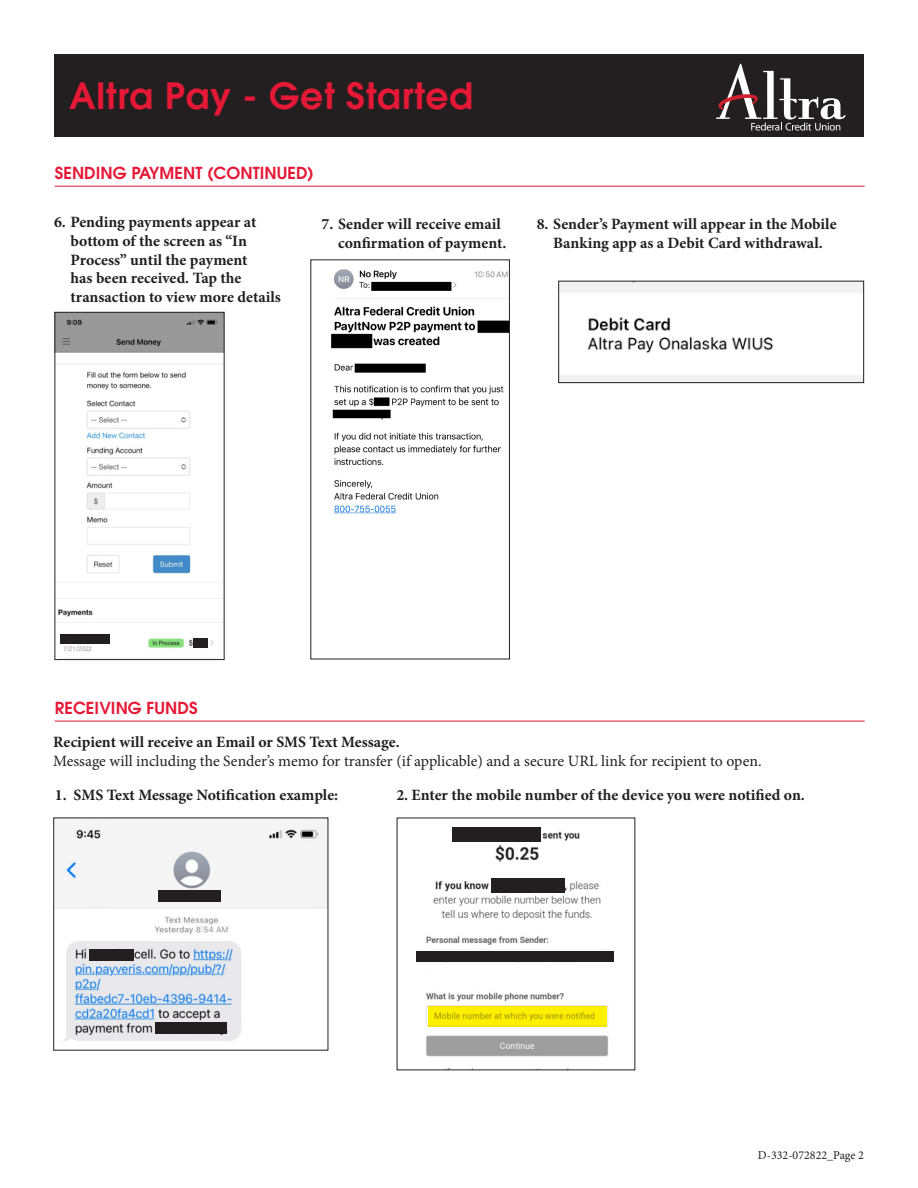
<style>
.page{position:relative;width:918px;height:1188px;background:#fff}
.page>*{position:absolute;margin:0;border:0;box-sizing:border-box;transform-origin:0 0}
.t1{font:600 36px "Avant Garde";letter-spacing:.02em;color:#e51836}
.t2{font:600 16.5px "Avant Garde";letter-spacing:.005em;color:#e51836}
.t3{font:700 15.75px/18.8px "Minion Pro";color:#231f20;text-align:center}
.t4{font:15.75px/18.9px "Minion Pro";color:#231f20}
.t5{font:12px "Minion Pro";color:#231f20}
.s1{font-weight:700}
</style>
<div class="page">
<div style="left:54px;top:55px;width:810px;height:82px;background:#231f20"></div>
<svg style="left:716px;top:64px;width:130px;height:67px"></svg>
<hr style="left:55px;top:186px;width:810px;height:1px;background:#e51836">
<hr style="left:55px;top:721px;width:810px;height:1px;background:#e51836">
<img style="left:55px;top:820px;width:271px;height:221px">
<div style="left:159px;top:890px;width:62px;height:12px;background:#231f20"></div>
<div style="left:89px;top:949px;width:44px;height:12px;background:#231f20"></div>
<div style="left:155px;top:1022px;width:71px;height:12px;background:#231f20"></div>
<img style="left:426px;top:827px;width:183px;height:230px">
<svg style="left:428px;top:1006px;width:179px;height:20px;background:#f4e600"></svg>
<div style="left:491px;top:878px;width:74px;height:15px;background:#231f20"></div>
<div style="left:452px;top:828px;width:89px;height:14px;background:#231f20"></div>
<img style="left:331px;top:269px;width:177px;height:245px">
<div style="left:310px;top:259px;width:200px;height:400px;border:1px solid #231f20"></div>
<img style="left:57px;top:314px;width:166px;height:338px">
<div style="left:55px;top:312px;width:170px;height:348px;border:1px solid #231f20"></div>
<div style="left:60px;top:634px;width:50px;height:10px;background:#231f20"></div>
<div style="left:193px;top:638px;width:15px;height:9px;background:#231f20"></div>
<img style="left:560px;top:283px;width:302px;height:98px">
<div style="left:558px;top:281px;width:306px;height:102px;border:1px solid #231f20"></div>
<div style="left:416px;top:951px;width:198px;height:11px;background:#231f20"></div>
<p class="t1" style="left:69px;top:72px;width:405px">Altra Pay - Get Started</p>
<p class="t2" style="left:55px;top:162px;width:261px">SENDING PAYMENT (CONTINUED)</p>
<p class="t3" style="left:54px;top:212px;width:204px">6. Pending payments appear at bottom of the screen as “In<br>Process” until the payment</p>
<p class="t3" style="left:71px;top:269px;width:212px;text-align:left">has been received. Tap the transaction to view more details</p>
<p class="t3" style="left:322px;top:214px;width:181px">7. Sender will receive email</p>
<p class="t3" style="left:338px;top:233px;width:170px">confirmation of payment.</p>
<p class="t3" style="left:537px;top:214px;width:301px">8. Sender’s Payment will appear in the Mobile</p>
<p class="t3" style="left:553px;top:233px;width:271px">Banking app as a Debit Card withdrawal.</p>
<p class="t2" style="left:55px;top:697px;width:145px">RECEIVING FUNDS</p>
<p class="t4" style="left:53px;top:733px;width:710px"><span class="s1">Recipient will receive an Email or SMS Text Message.<br></span>Message will including the Sender’s memo for transfer (if applicable) and a secure URL link for recipient to open.</p>
<p class="t3" style="left:55px;top:786px;width:285px">1. SMS Text Message Notification example:</p>
<p class="t3" style="left:396px;top:786px;width:410px">2. Enter the mobile number of the device you were notified on.</p>
<p class="t5" style="left:758px;top:1147px;width:108px">D-332-072822_Page 2</p>
</div>
